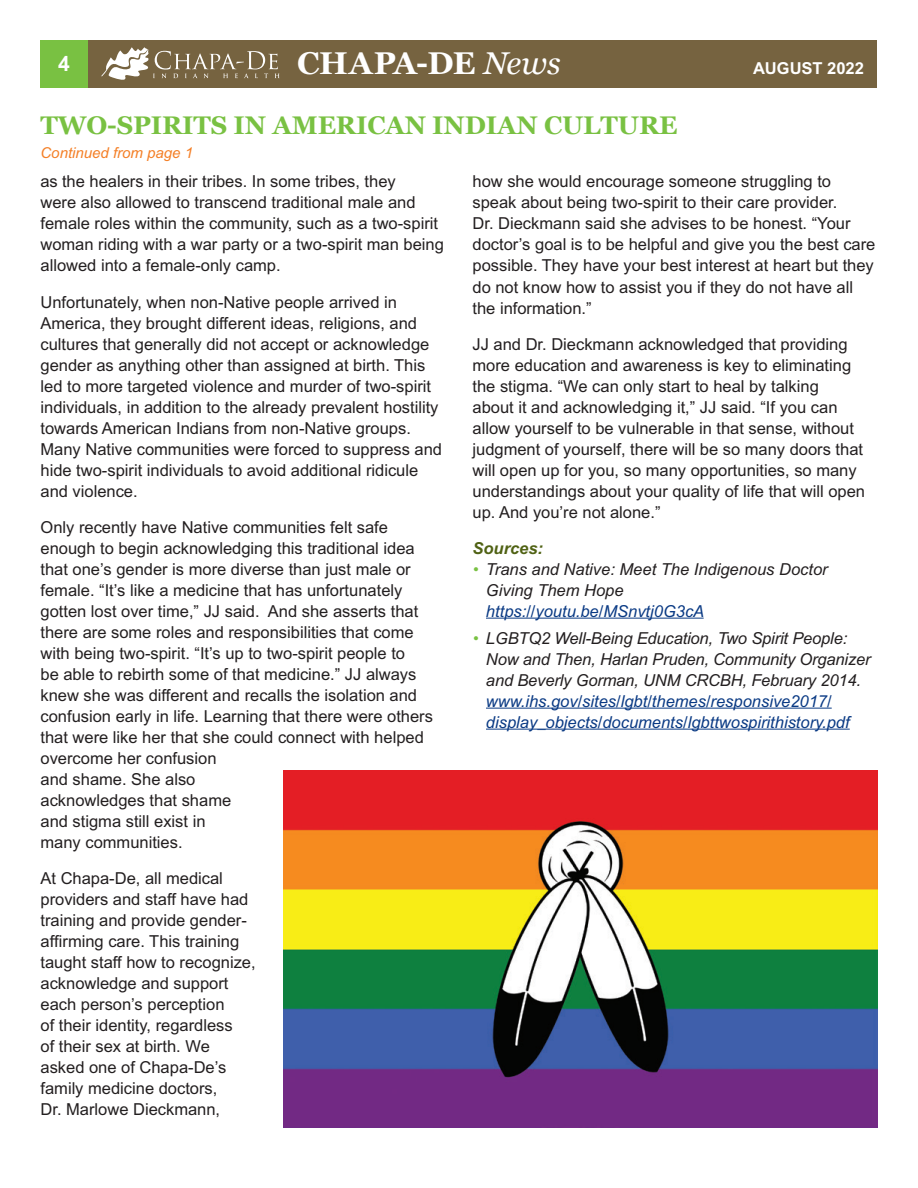
<style>
.page{position:relative;width:918px;height:1188px;background:#fff}
.page>*{position:absolute;margin:0;border:0;box-sizing:border-box;transform-origin:0 0}
.t1{font:700 31.5px "Georgia";letter-spacing:-.01em;color:#fff}
.t2{font:700 25.5px "Georgia";letter-spacing:-.005em;color:#79c142}
.t3{font:700 21px "Arial MT Std";color:#fff}
.t4{font:16.5px/21px "Arial MT Std";color:#231f20}
.t5{font:italic 16.5px/21px "Arial MT Std";letter-spacing:-.01em;color:#231f20}
.t6{font:italic 16.5px/21px "Arial MT Std";color:#0a3a84}
.t7{font:700 16.5px "Arial MT Std";color:#fff}
.t8{font:italic 700 16.5px "Arial MT Std";color:#506214}
.t9{font:italic 15px "Arial MT Std";color:#f47f26}
.s1{font-weight:400;font-style:italic}
.s2{color:#79c142}
</style>
<div class="page">
<div style="left:40px;top:40px;width:838px;height:48px;background:#766340"></div>
<svg style="left:102px;top:47px;width:178px;height:33px"></svg>
<div style="left:40px;top:40px;width:48px;height:48px;background:#79c142"></div>
<hr style="left:486px;top:618px;width:218px;height:1px;background:#0a3a84">
<hr style="left:486px;top:708px;width:346px;height:1px;background:#0a3a84">
<hr style="left:486px;top:729px;width:364px;height:1px;background:#0a3a84">
<img style="left:284px;top:771px;width:594px;height:356px">
<p class="t3" style="left:58px;top:51px;width:13px">4</p>
<h1 class="t1" style="left:297px;top:43px;width:265px">CHAPA-DE <span class="s1">News</span></h1>
<p class="t7" style="left:753px;top:59px;width:112px">AUGUST 2022</p>
<h2 class="t2" style="left:40px;top:109px;width:639px">TWO-SPIRITS IN AMERICAN INDIAN CULTURE</h2>
<p class="t9" style="left:40px;top:144px;width:154px">Continued from page 1</p>
<p class="t4" style="left:40px;top:171px;width:405px">as the healers in their tribes. In some tribes, they<br>were also allowed to transcend traditional male and female roles within the community, such as a two-spirit woman riding with a war party or a two-spirit man being allowed into a female-only camp.</p>
<p class="t4" style="left:40px;top:291px;width:403px">Unfortunately, when non-Native people arrived in America, they brought different ideas, religions, and cultures that generally did not accept or acknowledge gender as anything other than assigned at birth. This led to more targeted violence and murder of two-spirit individuals, in addition to the already prevalent hostility towards American Indians from non-Native groups.<br>Many Native communities were forced to suppress and hide two-spirit individuals to avoid additional ridicule and violence.</p>
<p class="t4" style="left:40px;top:516px;width:394px">Only recently have Native communities felt safe enough to begin acknowledging this traditional idea that one’s gender is more diverse than just male or female. “It’s like a medicine that has unfortunately gotten lost over time,” JJ said. And she asserts that there are some roles and responsibilities that come with being two-spirit. “It’s up to two-spirit people to<br>be able to rebirth some of that medicine.” JJ always knew she was different and recalls the isolation and confusion early in life. Learning that there were others that were like her that she could connect with helped overcome her confusion<br>and shame. She also<br>acknowledges that shame<br>and stigma still exist in<br>many communities.</p>
<p class="t4" style="left:40px;top:867px;width:217px">At Chapa-De, all medical providers and staff have had training and provide gender&shy;affirming care. This training taught staff how to recognize, acknowledge and support each person’s perception<br>of their identity, regardless<br>of their sex at birth. We asked one of Chapa-De’s family medicine doctors,<br>Dr. Marlowe Dieckmann,</p>
<p class="t4" style="left:472px;top:171px;width:404px">how she would encourage someone struggling to speak about being two-spirit to their care provider.<br>Dr. Dieckmann said she advises to be honest. “Your doctor’s goal is to be helpful and give you the best care possible. They have your best interest at heart but they do not know how to assist you if they do not have all the information.”</p>
<p class="t4" style="left:472px;top:333px;width:394px">JJ and Dr. Dieckmann acknowledged that providing more education and awareness is key to eliminating the stigma. “We can only start to heal by talking<br>about it and acknowledging it,” JJ said. “If you can allow yourself to be vulnerable in that sense, without judgment of yourself, there will be so many doors that will open up for you, so many opportunities, so many understandings about your quality of life that will open up. And you’re not alone.”</p>
<p class="t8" style="left:472px;top:538px;width:72px">Sources:</p>
<p class="t5" style="left:486px;top:558px;width:343px;text-indent:-13px"><span class="s2">•</span> Trans and Native: Meet The Indigenous Doctor<br>Giving Them Hope</p>
<p class="t6" style="left:486px;top:600px;width:220px">https://youtu.be/MSnvtj0G3cA</p>
<p class="t5" style="left:486px;top:627px;width:386px;text-indent:-13px"><span class="s2">•</span> LGBTQ2 Well-Being Education, Two Spirit People:<br>Now and Then, Harlan Pruden, Community Organizer and Beverly Gorman, UNM CRCBH, February 2014.</p>
<p class="t6" style="left:486px;top:690px;width:365px">www.ihs.gov/sites/lgbt/themes/responsive2017/ display_objects/documents/lgbttwospirithistory.pdf</p>
</div>
